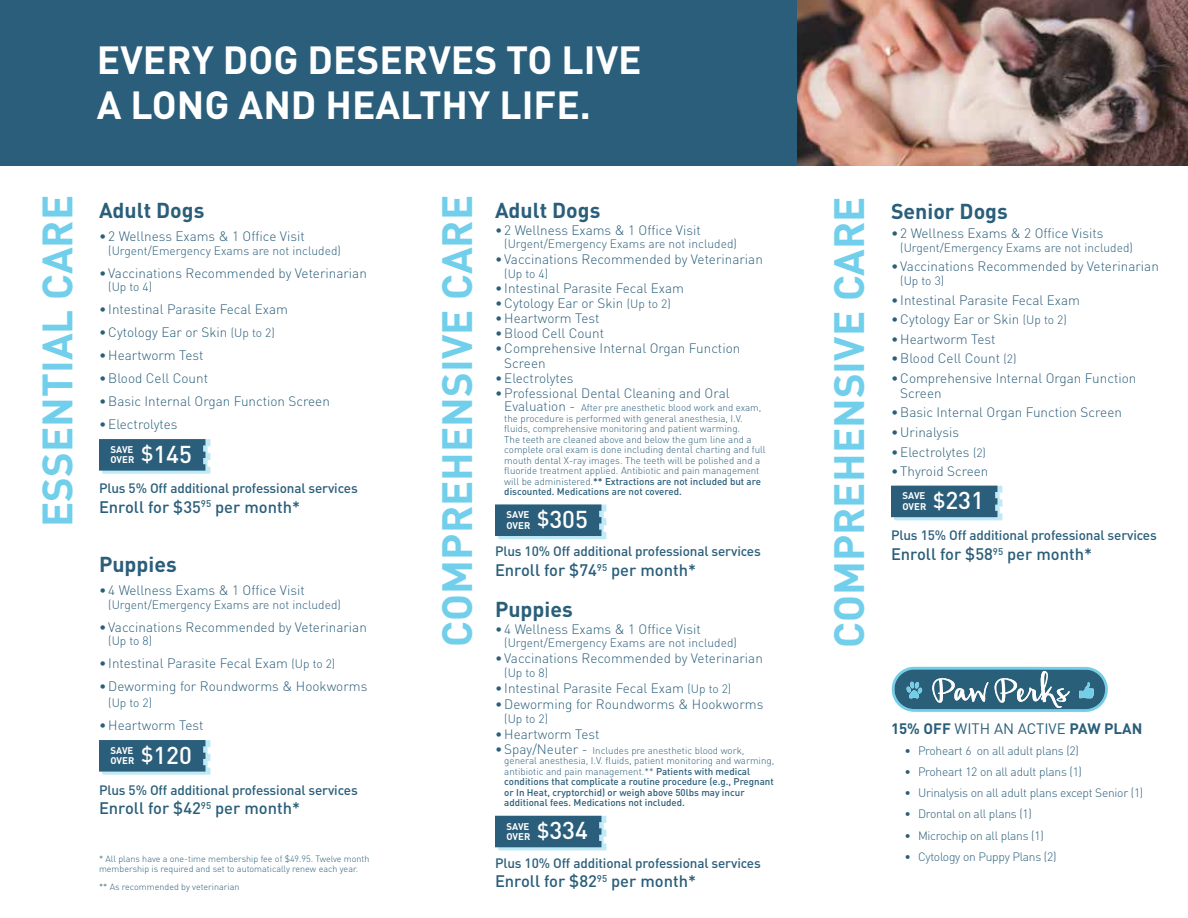
<style>
.page{position:relative;width:1188px;height:918px;background:#fff}
.page>*{position:absolute;margin:0;border:0;box-sizing:border-box;transform-origin:0 0}
.t1{font:700 41.85px "DIN";color:#71cfeb}
.t2{font:700 38.85px/44.5px "DIN";color:#fff}
.t3{font:700 21.3px "DIN";color:#2a5e7a}
.t4{font:500 16.5px "DIN";color:#2a5e7a}
.t5{font:700 15px "DIN";color:#2a5e7a}
.t6{font:300 13.5px/15px "DIN";color:#2a5e7a}
.t7{font:500 13.5px "DIN";letter-spacing:-.01em;color:#2a5e7a}
.t8{font:300 12px "DIN";letter-spacing:-.01em;color:#2a5e7a}
.t9{font:300 9.75px/10.5px "DIN";color:#2a5e7a}
.t10{font:500 9.75px/10.5px "DIN";color:#2a5e7a}
.t11{font:700 9.6px/10.4px "DIN";color:#fff}
.t12{font:300 9px/10.5px "DIN";color:#2a5e7a}
.s1{font-size:12px}
.s2{font-weight:500;font-size:24.15px}
.s3{font-size:13.5px}
.s4{font-weight:500}
.s5{font-weight:300;font-size:13.5px}
.s6{font-weight:300}
.s7{font-weight:400}
</style>
<div class="page">
<svg style="left:99px;top:439px;width:112px;height:35px;background:#42738c"></svg>
<svg style="left:99px;top:740px;width:112px;height:35px;background:#42738c"></svg>
<svg style="left:495px;top:816px;width:112px;height:34px;background:#3e708a"></svg>
<svg style="left:495px;top:504px;width:112px;height:35px;background:#42738c"></svg>
<svg style="left:891px;top:667px;width:217px;height:45px;background:#598ba1"></svg>
<svg style="left:891px;top:486px;width:112px;height:34px;background:#3f718a"></svg>
<img style="left:796px;top:0;width:392px;height:166px">
<div style="left:0;top:0;width:796px;height:166px;background:#2a5e7a"></div>
<h2 class="t2" style="left:97px;top:36px;width:546px">EVERY DOG DESERVES TO LIVE<br>A LONG AND HEALTHY LIFE.</h2>
<h1 class="t1" style="left:30px;top:527px;width:333px;rotate:-90deg">ESSENTIAL CARE</h1>
<h1 class="t1" style="left:430px;top:647px;width:453px;rotate:-90deg">COMPREHENSIVE CARE</h1>
<h3 class="t3" style="left:99px;top:197px;width:107px">Adult Dogs</h3>
<p class="t6" style="left:99px;top:229px;width:207px">• 2 Wellness Exams &amp; 1 Office Visit</p>
<p class="t8" style="left:108px;top:243px;width:234px">(Urgent/Emergency Exams are not included)</p>
<p class="t6" style="left:99px;top:265px;width:269px">• Vaccinations Recommended by Veterinarian</p>
<p class="t8" style="left:108px;top:280px;width:45px">(Up to 4)</p>
<p class="t6" style="left:99px;top:302px;width:191px">• Intestinal Parasite Fecal Exam</p>
<p class="t6" style="left:99px;top:325px;width:177px">•Cytology Ear or Skin <span class="s1">(Up to 2)</span></p>
<p class="t6" style="left:99px;top:348px;width:106px">•Heartworm Test</p>
<p class="t6" style="left:99px;top:371px;width:111px">•Blood Cell Count</p>
<p class="t6" style="left:99px;top:394px;width:232px">•Basic Internal Organ Function Screen</p>
<p class="t6" style="left:99px;top:416px;width:80px">•Electrolytes</p>
<p class="t11" style="left:111px;top:444px;width:83px">SAVE<br>OVER <sup>$</sup><span class="s2">145</span></p>
<p class="t7" style="left:99px;top:480px;width:260px">Plus 5% Off additional professional services</p>
<p class="t4" style="left:99px;top:496px;width:203px">Enroll for $35<sup>95</sup> per month*</p>
<h3 class="t3" style="left:99px;top:551px;width:79px">Puppies</h3>
<p class="t6" style="left:99px;top:583px;width:207px">• 4 Wellness Exams &amp; 1 Office Visit</p>
<p class="t8" style="left:108px;top:597px;width:234px">(Urgent/Emergency Exams are not included)</p>
<p class="t6" style="left:99px;top:619px;width:269px">• Vaccinations Recommended by Veterinarian</p>
<p class="t8" style="left:108px;top:634px;width:45px">(Up to 8)</p>
<p class="t6" style="left:99px;top:656px;width:238px">• Intestinal Parasite Fecal Exam <span class="s1">(Up to 2)</span></p>
<p class="t6" style="left:99px;top:679px;width:270px">•Deworming for Roundworms &amp; Hookworms</p>
<p class="t8" style="left:108px;top:696px;width:45px">(Up to 2)</p>
<p class="t6" style="left:99px;top:718px;width:106px">•Heartworm Test</p>
<p class="t11" style="left:111px;top:745px;width:83px">SAVE<br>OVER <sup>$</sup><span class="s2">120</span></p>
<p class="t7" style="left:99px;top:781px;width:260px">Plus 5% Off additional professional services</p>
<p class="t4" style="left:99px;top:798px;width:203px">Enroll for $42<sup>95</sup> per month*</p>
<p class="t12" style="left:99px;top:853px;width:272px">* All plans have a one-time membership fee of $49.95. Twelve month membership is required and set to automatically renew each year.</p>
<p class="t12" style="left:99px;top:881px;width:142px">** As recommended by veterinarian</p>
<h3 class="t3" style="left:495px;top:197px;width:107px">Adult Dogs</h3>
<p class="t6" style="left:495px;top:222px;width:207px">• 2 Wellness Exams &amp; 1 Office Visit</p>
<p class="t8" style="left:504px;top:236px;width:234px">(Urgent/Emergency Exams are not included)</p>
<p class="t6" style="left:495px;top:252px;width:269px">• Vaccinations Recommended by Veterinarian</p>
<p class="t8" style="left:504px;top:266px;width:45px">(Up to 4)</p>
<p class="t6" style="left:495px;top:280px;width:191px">• Intestinal Parasite Fecal Exam</p>
<p class="t6" style="left:495px;top:295px;width:177px">•Cytology Ear or Skin <span class="s1">(Up to 2)</span></p>
<p class="t6" style="left:495px;top:310px;width:106px">•Heartworm Test</p>
<p class="t6" style="left:495px;top:325px;width:111px">•Blood Cell Count</p>
<p class="t6" style="left:504px;top:340px;width:238px;text-indent:-9px">•Comprehensive Internal Organ Function<br>Screen</p>
<p class="t6" style="left:495px;top:370px;width:80px">•Electrolytes</p>
<p class="t6" style="left:495px;top:385px;width:236px">•Professional Dental Cleaning and Oral</p>
<p class="t9" style="left:504px;top:402px;width:263px"><span class="s3">Evaluation -</span> After pre anesthetic blood work and exam, the procedure is performed with general anesthesia, I.V. fluids, comprehensive monitoring and patient warming.<br>The teeth are cleaned above and below the gum line and a complete oral exam is done including dental charting and full mouth dental X-ray images. The teeth will be polished and a fluoride treatment applied. Antibiotic and pain management will be administered.<span class="s4">** Extractions are not included but are discounted. Medications are not covered.</span></p>
<p class="t11" style="left:507px;top:509px;width:83px">SAVE<br>OVER <sup>$</sup><span class="s2">305</span></p>
<p class="t7" style="left:495px;top:543px;width:267px">Plus 10% Off additional professional services</p>
<p class="t4" style="left:495px;top:560px;width:203px">Enroll for $74<sup>95</sup> per month*</p>
<h3 class="t3" style="left:495px;top:596px;width:79px">Puppies</h3>
<p class="t6" style="left:495px;top:621px;width:207px">• 4 Wellness Exams &amp; 1 Office Visit</p>
<p class="t8" style="left:504px;top:635px;width:234px">(Urgent/Emergency Exams are not included)</p>
<p class="t6" style="left:495px;top:651px;width:269px">• Vaccinations Recommended by Veterinarian</p>
<p class="t8" style="left:504px;top:665px;width:45px">(Up to 8)</p>
<p class="t6" style="left:495px;top:681px;width:238px">• Intestinal Parasite Fecal Exam <span class="s1">(Up to 2)</span></p>
<p class="t6" style="left:495px;top:697px;width:270px">•Deworming for Roundworms &amp; Hookworms</p>
<p class="t8" style="left:504px;top:711px;width:45px">(Up to 2)</p>
<p class="t6" style="left:495px;top:726px;width:106px">•Heartworm Test</p>
<p class="t10" style="left:504px;top:745px;width:271px;text-indent:-9px"><span class="s5">•Spay/Neuter -</span> <span class="s6">Includes pre anesthetic blood work, general anesthesia, I.V. fluids, patient monitoring and warming, antibiotic and pain management.**</span> Patients with medical conditions that complicate a routine procedure (e.g., Pregnant or In Heat, cryptorchid) or weigh above 50lbs may incur additional fees. Medications not included.</p>
<p class="t11" style="left:507px;top:820px;width:83px">SAVE<br>OVER <sup>$</sup><span class="s2">334</span></p>
<p class="t7" style="left:495px;top:854px;width:267px">Plus 10% Off additional professional services</p>
<p class="t4" style="left:495px;top:871px;width:203px">Enroll for $82<sup>95</sup> per month*</p>
<h1 class="t1" style="left:822px;top:648px;width:453px;rotate:-90deg">COMPREHENSIVE CARE</h1>
<h3 class="t3" style="left:891px;top:197px;width:118px">Senior Dogs</h3>
<p class="t6" style="left:891px;top:226px;width:214px">• 2 Wellness Exams &amp; 2 Office Visits</p>
<p class="t8" style="left:900px;top:240px;width:234px">(Urgent/Emergency Exams are not included)</p>
<p class="t6" style="left:891px;top:259px;width:269px">• Vaccinations Recommended by Veterinarian</p>
<p class="t8" style="left:900px;top:273px;width:45px">(Up to 3)</p>
<p class="t6" style="left:891px;top:292px;width:191px">• Intestinal Parasite Fecal Exam</p>
<p class="t6" style="left:891px;top:312px;width:177px">•Cytology Ear or Skin <span class="s1">(Up to 2)</span></p>
<p class="t6" style="left:891px;top:331px;width:106px">•Heartworm Test</p>
<p class="t6" style="left:891px;top:351px;width:127px">•Blood Cell Count <span class="s1">(2)</span></p>
<p class="t6" style="left:900px;top:370px;width:238px;text-indent:-9px">•Comprehensive Internal Organ Function<br>Screen</p>
<p class="t6" style="left:891px;top:405px;width:232px">•Basic Internal Organ Function Screen</p>
<p class="t6" style="left:891px;top:425px;width:70px">•Urinalysis</p>
<p class="t6" style="left:891px;top:444px;width:96px">•Electrolytes <span class="s1">(2)</span></p>
<p class="t6" style="left:891px;top:464px;width:99px">• Thyroid Screen</p>
<p class="t11" style="left:903px;top:490px;width:83px">SAVE<br>OVER <sup>$</sup><span class="s2">231</span></p>
<p class="t7" style="left:891px;top:527px;width:267px">Plus 15% Off additional professional services</p>
<p class="t4" style="left:891px;top:544px;width:203px">Enroll for $58<sup>95</sup> per month*</p>
<p class="t5" style="left:891px;top:719px;width:253px">15% OFF <span class="s7">WITH AN ACTIVE</span> PAW PLAN</p>
<p class="t8" style="left:904px;top:743px;width:176px">• Proheart 6 on all adult plans (2)</p>
<p class="t8" style="left:904px;top:764px;width:179px">• Proheart 12 on all adult plans (1)</p>
<p class="t8" style="left:904px;top:786px;width:240px">• Urinalysis on all adult plans except Senior (1)</p>
<p class="t8" style="left:904px;top:807px;width:129px">• Drontal on all plans (1)</p>
<p class="t8" style="left:904px;top:828px;width:141px">• Microchip on all plans (1)</p>
<p class="t8" style="left:904px;top:849px;width:153px">• Cytology on Puppy Plans (2)</p>
</div>
